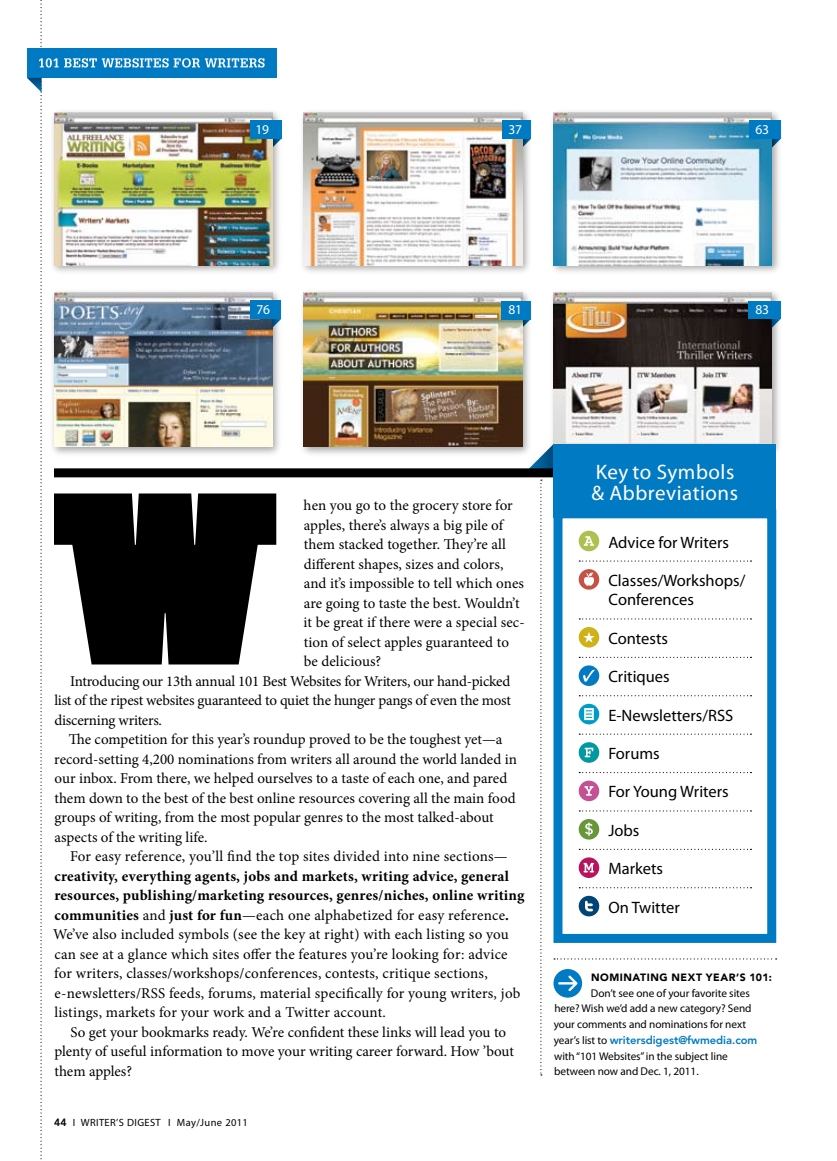
<style>
.page{position:relative;width:837px;height:1161px;background:#fff}
.page>*{position:absolute;margin:0;border:0;box-sizing:border-box;transform-origin:0 0}
.t1{font:21px/21px "Myriad Pro";letter-spacing:.025em;color:#fff}
.t2{font:16.5px/19.5px "Myriad Pro";color:#000}
.t3{font:15px/19.5px "Minion Pro";color:#000}
.t4{font:15px "Minion Pro";letter-spacing:-.02em;color:#000}
.t5{font:13.5px "Myriad Pro";letter-spacing:-.015em;color:#fff}
.t6{font:11.25px/15.8px "Myriad Pro";letter-spacing:-.005em;color:#000}
.t7{font:800 11.25px "Avenir LT Std";letter-spacing:-.005em;color:#007ac2}
.t8{font:10.5px "Myriad Pro";letter-spacing:.035em;color:#000}
.t9{font:900 10.5px "Avenir LT Std";letter-spacing:.05em;color:#000}
.s1{font-weight:700}
.s2{font-family:"Avenir LT Std";font-weight:800}
.s3{font-family:"Myriad Pro";font-weight:400;color:#000}
</style>
<div class="page">
<div style="left:548px;top:288px;width:235px;height:170px;background:#000;opacity:.35"></div>
<img style="left:554px;top:293px;width:218px;height:151px">
<svg style="left:772px;top:319px;width:9px;height:9px"></svg>
<div style="left:748px;top:301px;width:33px;height:18px;background:#007ac2"></div>
<div style="left:298px;top:288px;width:235px;height:170px;background:#000;opacity:.35"></div>
<img style="left:304px;top:293px;width:218px;height:154px">
<div style="left:502px;top:301px;width:29px;height:18px;background:#007ac2"></div>
<svg style="left:526px;top:444px;width:28px;height:24px"></svg>
<div style="left:54px;top:468px;width:720px;height:9px;background:#000"></div>
<svg style="left:554px;top:958px;width:223px;height:2px"></svg>
<svg style="left:554px;top:969px;width:28px;height:29px"></svg>
<div style="left:554px;top:444px;width:222px;height:74px;background:#007ac2"></div>
<div style="left:548px;top:108px;width:235px;height:168px;background:#000;opacity:.35"></div>
<img style="left:554px;top:113px;width:218px;height:152px">
<div style="left:749px;top:121px;width:32px;height:18px;background:#007ac2"></div>
<div style="left:298px;top:108px;width:235px;height:168px;background:#000;opacity:.35"></div>
<img style="left:304px;top:113px;width:218px;height:152px">
<div style="left:502px;top:121px;width:29px;height:18px;background:#007ac2"></div>
<svg style="left:540px;top:480px;width:2px;height:596px"></svg>
<svg style="left:579px;top:561px;width:172px;height:1px"></svg>
<svg style="left:579px;top:618px;width:172px;height:2px"></svg>
<svg style="left:579px;top:657px;width:172px;height:1px"></svg>
<svg style="left:579px;top:695px;width:172px;height:1px"></svg>
<svg style="left:579px;top:734px;width:172px;height:1px"></svg>
<svg style="left:579px;top:772px;width:172px;height:1px"></svg>
<svg style="left:579px;top:810px;width:172px;height:2px"></svg>
<svg style="left:579px;top:849px;width:172px;height:1px"></svg>
<svg style="left:579px;top:887px;width:172px;height:1px"></svg>
<div style="left:579px;top:531px;width:20px;height:20px;background:#aec14e;border-radius:50%"></div>
<svg style="left:584px;top:536px;width:10px;height:10px"></svg>
<div style="left:579px;top:569px;width:20px;height:21px;background:#c55247;border-radius:50%"></div>
<svg style="left:584px;top:572px;width:10px;height:14px"></svg>
<div style="left:579px;top:627px;width:20px;height:21px;background:#d0b218;border-radius:50%"></div>
<svg style="left:583px;top:632px;width:12px;height:11px"></svg>
<div style="left:579px;top:665px;width:20px;height:21px;background:#007ac2;border-radius:50%"></div>
<svg style="left:583px;top:670px;width:12px;height:12px"></svg>
<div style="left:579px;top:704px;width:20px;height:20px;background:#009cc8;border-radius:50%"></div>
<svg style="left:584px;top:708px;width:10px;height:12px"></svg>
<div style="left:579px;top:742px;width:20px;height:21px;background:#0099a2;border-radius:50%"></div>
<svg style="left:585px;top:748px;width:8px;height:9px"></svg>
<div style="left:579px;top:781px;width:20px;height:20px;background:#c25195;border-radius:50%"></div>
<svg style="left:584px;top:786px;width:10px;height:10px"></svg>
<svg style="left:579px;top:819px;width:20px;height:21px"></svg>
<svg style="left:579px;top:857px;width:20px;height:21px"></svg>
<div style="left:579px;top:896px;width:20px;height:20px;background:#004575;border-radius:50%"></div>
<svg style="left:585px;top:901px;width:8px;height:10px"></svg>
<div style="left:554px;top:509px;width:222px;height:434px;border:9px solid #007ac2"></div>
<img style="left:27px;top:0;width:254px;height:1160px">
<p class="t5" style="left:256px;top:121px;width:15px">19</p>
<p class="t5" style="left:509px;top:122px;width:15px">37</p>
<p class="t5" style="left:756px;top:121px;width:15px">63</p>
<p class="t5" style="left:256px;top:302px;width:15px">76</p>
<p class="t5" style="left:509px;top:302px;width:15px">81</p>
<p class="t5" style="left:756px;top:302px;width:15px">83</p>
<p class="t3" style="left:304px;top:496px;width:211px">hen you go to the grocery store for</p>
<p class="t3" style="left:304px;top:515px;width:201px">apples, there’s always a big pile of</p>
<p class="t3" style="left:304px;top:535px;width:204px">them stacked together. They’re all</p>
<p class="t3" style="left:304px;top:554px;width:201px">different shapes, sizes and colors,</p>
<p class="t3" style="left:304px;top:574px;width:222px">and it’s impossible to tell which ones</p>
<p class="t3" style="left:304px;top:593px;width:217px">are going to taste the best. Wouldn’t</p>
<p class="t3" style="left:304px;top:613px;width:223px">it be great if there were a special sec-</p>
<p class="t3" style="left:304px;top:632px;width:207px">tion of select apples guaranteed to</p>
<p class="t3" style="left:304px;top:652px;width:79px">be delicious?</p>
<p class="t4" style="left:70px;top:671px;width:442px">Introducing our 13th annual 101 Best Websites for Writers, our hand-picked</p>
<p class="t4" style="left:54px;top:691px;width:458px">list of the ripest websites guaranteed to quiet the hunger pangs of even the most</p>
<p class="t3" style="left:54px;top:710px;width:109px">discerning writers.</p>
<p class="t3" style="left:69px;top:730px;width:435px">The competition for this year’s roundup proved to be the toughest yet—a</p>
<p class="t3" style="left:54px;top:749px;width:464px">record-setting 4,200 nominations from writers all around the world landed in</p>
<p class="t3" style="left:55px;top:769px;width:454px">our inbox. From there, we helped ourselves to a taste of each one, and pared</p>
<p class="t3" style="left:54px;top:788px;width:463px">them down to the best of the best online resources covering all the main food</p>
<p class="t3" style="left:55px;top:808px;width:441px">groups of writing, from the most popular genres to the most talked-about</p>
<p class="t3" style="left:55px;top:827px;width:154px">aspects of the writing life.</p>
<p class="t3" style="left:70px;top:847px;width:439px">For easy reference, you’ll find the top sites divided into nine sections—</p>
<p class="t3" style="left:53px;top:866px;width:473px"><span class="s1">creativity, everything agents, jobs and markets, writing advice, general resources, publishing/marketing resources, genres/niches, online writing communities</span> and <span class="s1">just for fun</span>—each one alphabetized for easy reference<span class="s1">.<br></span>We’ve also included symbols (see the key at right) with each listing so you can see at a glance which sites offer the features you’re looking for: advice for writers, classes/workshops/conferences, contests, critique sections, e-newsletters/RSS feeds, forums, material specifically for young writers, job listings, markets for your work and a Twitter account.</p>
<p class="t3" style="left:54px;top:1022px;width:461px;text-indent:16px">So get your bookmarks ready. We’re confident these links will lead you to plenty of useful information to move your writing career forward. How ’bout them apples?</p>
<p class="t8" style="left:54px;top:1116px;width:196px"><span class="s2">44</span> I WRITER’S DIGEST I May/June 2011</p>
<h1 class="t1" style="left:591px;top:461px;width:148px">Key to Symbols &amp; Abbreviations</h1>
<p class="t2" style="left:608px;top:532px;width:122px">Advice for Writers</p>
<p class="t2" style="left:608px;top:570px;width:138px">Classes/Workshops/<br>Conferences</p>
<p class="t2" style="left:608px;top:628px;width:61px">Contests</p>
<p class="t2" style="left:608px;top:667px;width:63px">Critiques</p>
<p class="t2" style="left:608px;top:705px;width:126px">E-Newsletters/RSS</p>
<p class="t2" style="left:608px;top:744px;width:53px">Forums</p>
<p class="t2" style="left:608px;top:782px;width:122px">For Young Writers</p>
<p class="t2" style="left:608px;top:820px;width:33px">Jobs</p>
<p class="t2" style="left:608px;top:859px;width:56px">Markets</p>
<p class="t2" style="left:608px;top:897px;width:73px">On Twitter</p>
<p class="t9" style="left:591px;top:971px;width:182px">NOMINATING NEXT YEAR’S 101:</p>
<p class="t6" style="left:554px;top:985px;width:199px;text-indent:37px">Don’t see one of your favorite sites here? Wish we’d add a new category? Send your comments and nominations for next</p>
<p class="t7" style="left:554px;top:1033px;width:205px"><span class="s3">year’s list to</span> writersdigest@fwmedia.com</p>
<p class="t6" style="left:554px;top:1048px;width:175px">with “101 Websites” in the subject line between now and Dec. 1, 2011.</p>
</div>
